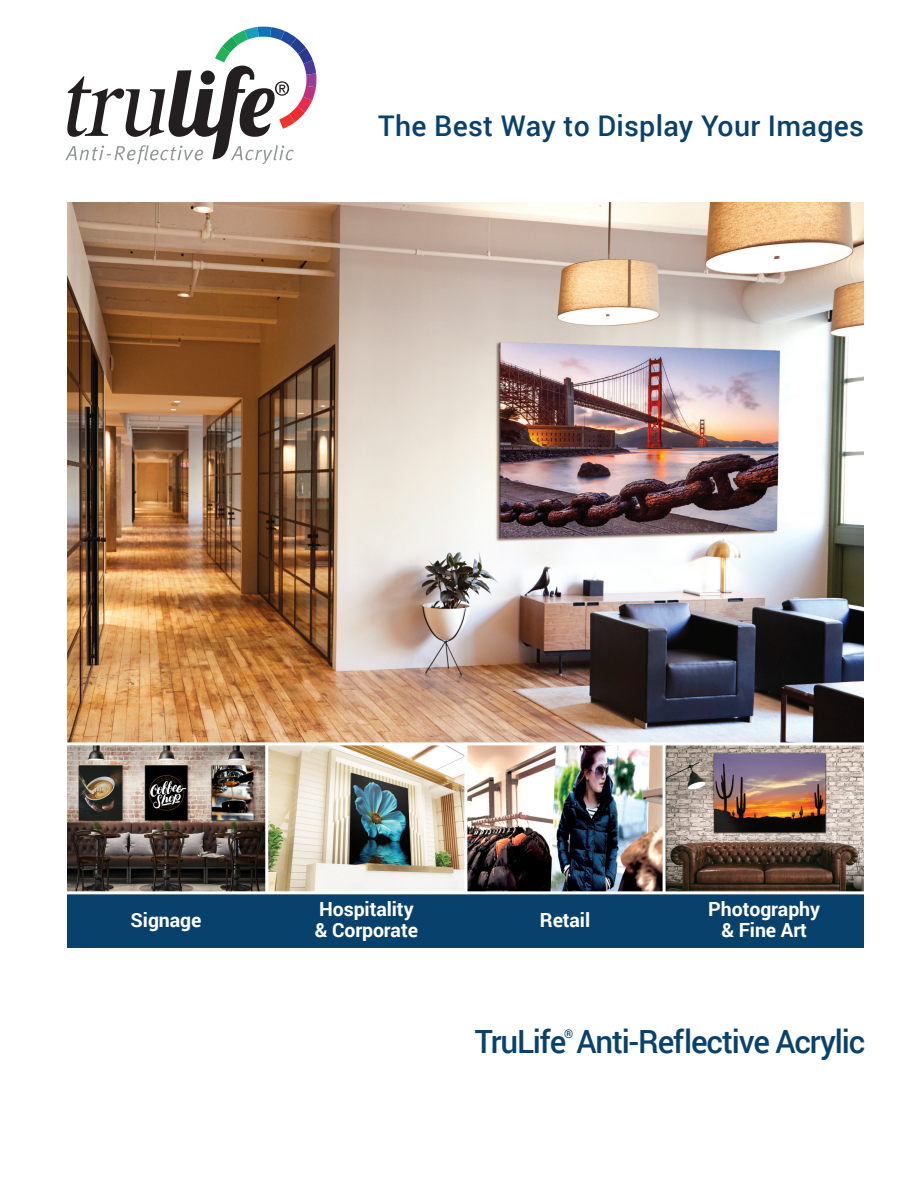
<style>
.page{position:relative;width:918px;height:1188px;background:#fff}
.page>*{position:absolute;margin:0;border:0;box-sizing:border-box;transform-origin:0 0}
.t1{font:500 31.95px "Roboto";letter-spacing:-.035em;color:#09416d}
.t2{font:500 28.5px "Roboto";letter-spacing:.01em;color:#09416d}
.t3{font:700 19.5px/21px "Roboto";letter-spacing:-.005em;color:#fff}
.t4{font:500 12px "Roboto";color:#09416d}
</style>
<div class="page">
<div style="left:68px;top:890px;width:796px;height:57px;background:#09416d"></div>
<img style="left:68px;top:202px;width:796px;height:689px">
<hr style="left:58px;top:742px;width:819px;height:3px;background:#fff">
<hr style="left:58px;top:891px;width:819px;height:3px;background:#fff">
<hr style="left:265px;top:743px;width:3px;height:150px;background:#fff">
<hr style="left:464px;top:743px;width:3px;height:150px;background:#fff">
<hr style="left:663px;top:743px;width:3px;height:150px;background:#fff">
<svg style="left:65px;top:27px;width:251px;height:137px"></svg>
<p class="t2" style="left:378px;top:106px;width:487px">The Best Way to Display Your Images</p>
<p class="t3" style="left:131px;top:908px;width:72px">Signage</p>
<p class="t3" style="left:315px;top:898px;width:105px">Hospitality &amp; Corporate</p>
<p class="t3" style="left:540px;top:908px;width:52px">Retail</p>
<p class="t3" style="left:708px;top:898px;width:113px;text-align:center">Photography &amp; Fine Art</p>
<p class="t1" style="left:475px;top:1019px;width:392px">TruLife Anti-Reflective Acrylic</p>
<p class="t4" style="left:564px;top:1025px;width:11px">®</p>
</div>
